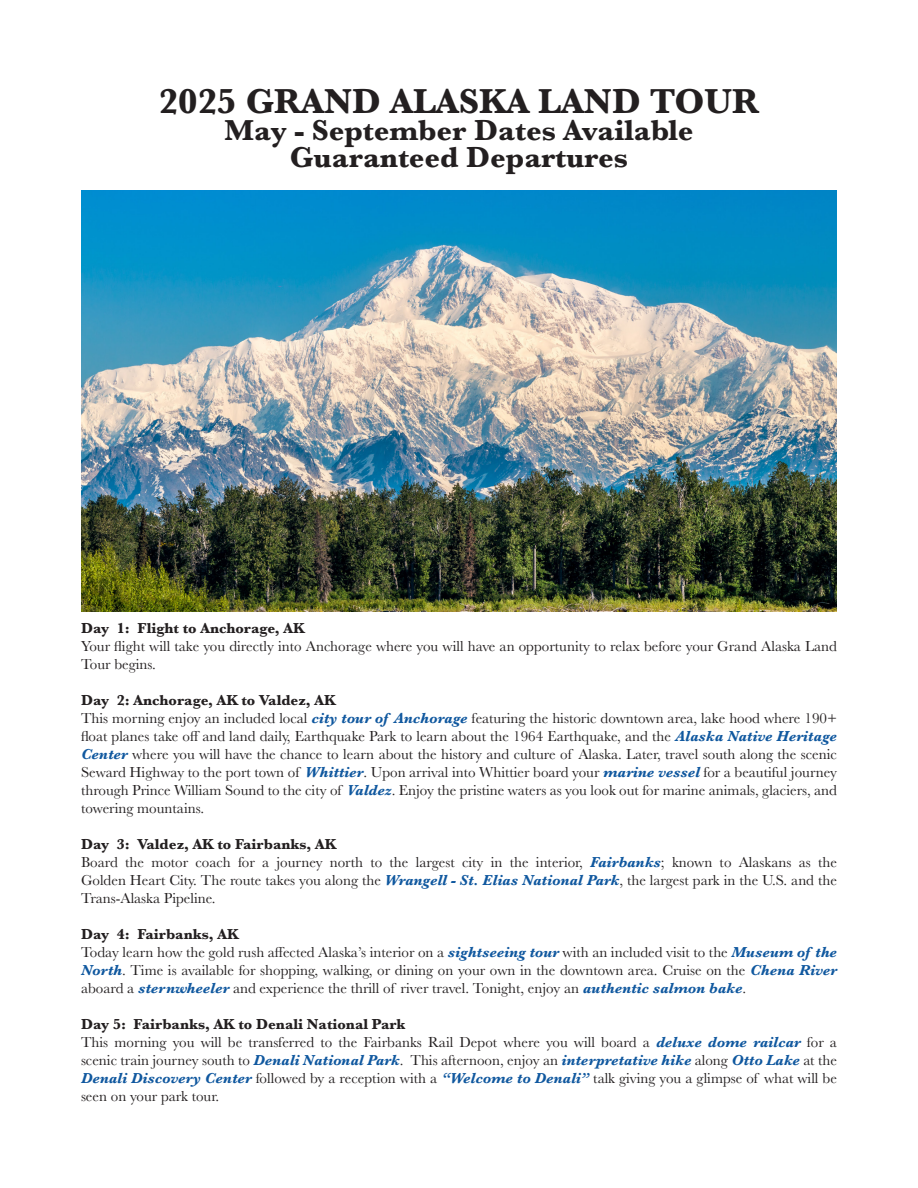
<style>
.page{position:relative;width:918px;height:1188px;background:#fff}
.page>*{position:absolute;margin:0;border:0;box-sizing:border-box;transform-origin:0 0}
.t1{font:700 36px "Baskerville";color:#231f20}
.t2{font:700 30px "Baskerville";color:#231f20}
.t3{font:15px/18px "Baskerville";color:#231f20}
.t4{font:700 15px "Baskerville";color:#231f20}
.s1{font-weight:700;font-style:italic;color:#10589f}
</style>
<div class="page">
<img style="left:81px;top:190px;width:756px;height:421px">
<p class="t1" style="left:159px;top:76px;width:602px">2025 GRAND ALASKA LAND TOUR</p>
<p class="t2" style="left:224px;top:110px;width:471px">May - September Dates Available</p>
<p class="t2" style="left:290px;top:137px;width:340px">Guaranteed Departures</p>
<p class="t4" style="left:81px;top:618px;width:225px">Day 1: Flight to Anchorage, AK</p>
<p class="t3" style="left:81px;top:638px;width:758px">Your flight will take you directly into Anchorage where you will have an opportunity to relax before your Grand Alaska Land<br>Tour begins.</p>
<p class="t4" style="left:81px;top:690px;width:256px">Day 2: Anchorage, AK to Valdez, AK</p>
<p class="t3" style="left:81px;top:710px;width:758px;text-align:justify">This morning enjoy an included local <span class="s1">city tour of Anchorage</span> featuring the historic downtown area, lake hood where 190+ float planes take off and land daily, Earthquake Park to learn about the 1964 Earthquake, and the <span class="s1">Alaska Native Heritage Center</span> where you will have the chance to learn about the history and culture of Alaska. Later, travel south along the scenic Seward Highway to the port town of <span class="s1">Whittier</span>. Upon arrival into Whittier board your <span class="s1">marine vessel</span> for a beautiful journey through Prince William Sound to the city of <span class="s1">Valdez</span>. Enjoy the pristine waters as you look out for marine animals, glaciers, and towering mountains.</p>
<p class="t4" style="left:81px;top:834px;width:257px">Day 3: Valdez, AK to Fairbanks, AK</p>
<p class="t3" style="left:81px;top:854px;width:758px">Board the motor coach for a journey north to the largest city in the interior, <span class="s1">Fairbanks</span>; known to Alaskans as the</p>
<p class="t3" style="left:81px;top:872px;width:758px">Golden Heart City. The route takes you along the <span class="s1">Wrangell - St. Elias National Park</span>, the largest park in the U.S. and the<br>Trans-Alaska Pipeline.</p>
<p class="t4" style="left:81px;top:924px;width:159px">Day 4: Fairbanks, AK</p>
<p class="t3" style="left:81px;top:944px;width:758px;text-align:justify">Today learn how the gold rush affected Alaska’s interior on a <span class="s1">sightseeing tour</span> with an included visit to the <span class="s1">Museum of the North</span>. Time is available for shopping, walking, or dining on your own in the downtown area. Cruise on the <span class="s1">Chena River </span>aboard a <span class="s1">sternwheeler</span> and experience the thrill of river travel. Tonight, enjoy an <span class="s1">authentic salmon bake</span>.</p>
<p class="t4" style="left:81px;top:1014px;width:326px">Day 5: Fairbanks, AK to Denali National Park</p>
<p class="t3" style="left:81px;top:1034px;width:758px">This morning you will be transferred to the Fairbanks Rail Depot where you will board a <span class="s1">deluxe dome railcar</span> for a</p>
<p class="t3" style="left:81px;top:1052px;width:758px">scenic train journey south to <span class="s1">Denali National Park</span>. This afternoon, enjoy an <span class="s1">interpretative hike</span> along <span class="s1">Otto Lake</span> at the</p>
<p class="t3" style="left:81px;top:1070px;width:758px"><span class="s1">Denali Discovery Center</span> followed by a reception with a <span class="s1">“Welcome to Denali”</span> talk giving you a glimpse of what will be</p>
<p class="t3" style="left:81px;top:1088px;width:140px">seen on your park tour.</p>
</div>
